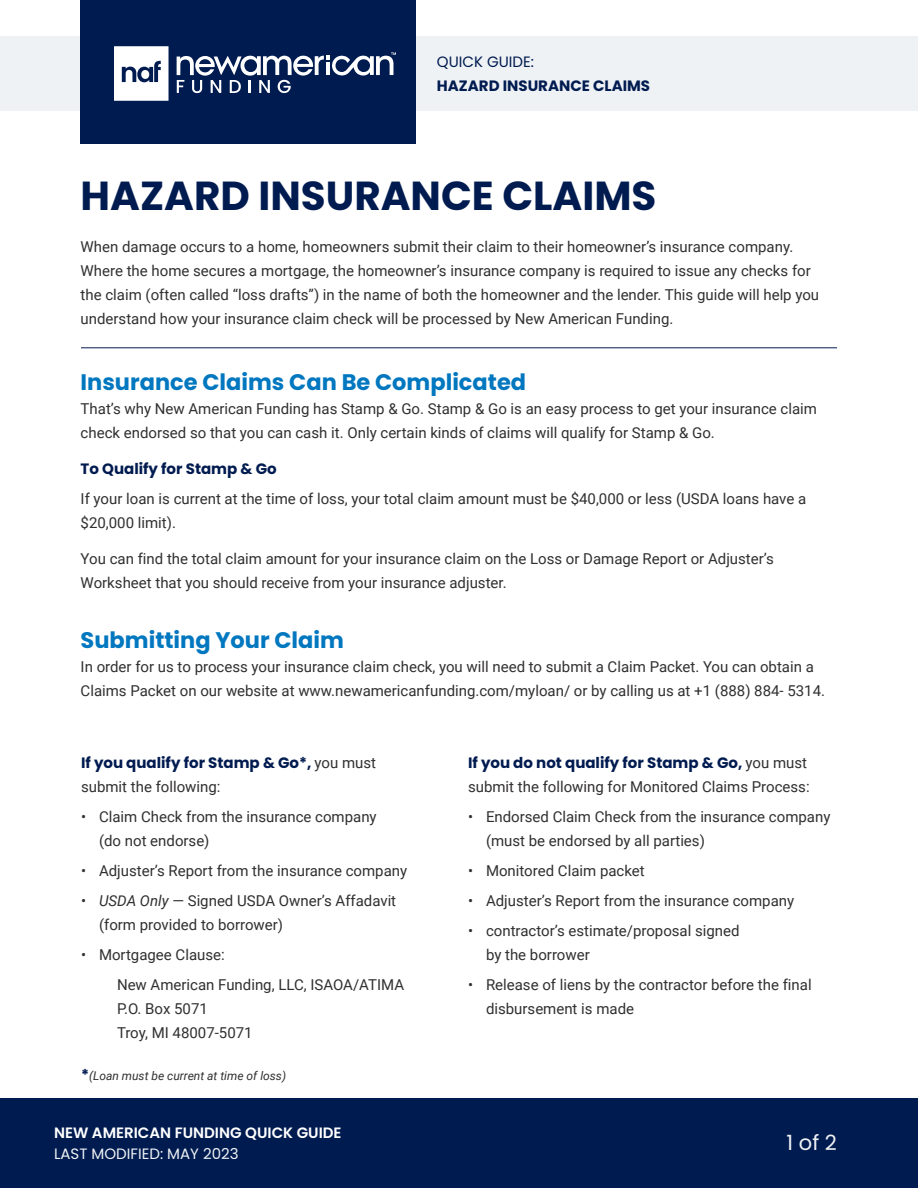
<style>
.page{position:relative;width:918px;height:1188px;background:#fff}
.page>*{position:absolute;margin:0;border:0;box-sizing:border-box;transform-origin:0 0}
.Document_Title_Heade{font:700 40.5px "Poppins";color:#001b50}
.Section_Header{font:700 22.5px "Poppins";color:#0077bf}
.t1{font:21px "Poppins";color:#eff2f5}
.Body_Copy_-_Normal{font:15px/24px "Roboto";color:#312f30}
.Section_Subheader{font:15px/24px "Roboto";color:#312f30}
.Section_Subheader-2{font:700 15px "Poppins";color:#001b50}
.t2{font:600 15px "Poppins";color:#fff}
.t3{font:15px "Poppins";color:#eff2f5}
.t4{font:15px "Poppins";color:#001b50}
.Section_Subheader-3{font:italic 12px "Roboto";color:#312f30}
.s1{font-family:"Poppins";font-weight:700;color:#001b50}
.s2{font-style:italic}
.s3{font-family:"Poppins";font-weight:700;font-style:normal;font-size:15px;color:#001b50}
</style>
<div class="page">
<div style="left:0;top:1098px;width:918px;height:90px;background:#001b50"></div>
<div style="left:0;top:36px;width:918px;height:75px;background:#eff2f5"></div>
<div style="left:81px;top:0;width:335px;height:144px;background:#001b50"></div>
<svg style="left:114px;top:46px;width:55px;height:55px;background:#d9dde5"></svg>
<div style="left:141px;top:70px;width:8px;height:9px;background:#fff;border-radius:50%"></div>
<svg style="left:177px;top:52px;width:219px;height:41px"></svg>
<hr style="left:81px;top:348px;width:756px;height:1px;background:#001b50">
<p class="t4" style="left:437px;top:53px;width:99px">QUICK GUIDE:</p>
<p class="Section_Subheader-2" style="left:437px;top:77px;width:215px">hazard insurance claims</p>
<p class="Document_Title_Heade" style="left:81px;top:172px;width:29px">HAZARD</p>
<p class="Document_Title_Heade" style="left:259px;top:172px;width:27px">INSURANCE</p>
<p class="Document_Title_Heade" style="left:502px;top:172px;width:27px">CLAIMS</p>
<p class="Body_Copy_-_Normal" style="left:81px;top:234px;width:740px">When damage occurs to a home, homeowners submit their claim to their homeowner’s insurance company.<br>Where the home secures a mortgage, the homeowner’s insurance company is required to issue any checks for the claim (often called “loss drafts”) in the name of both the homeowner and the lender. This guide will help you understand how your insurance claim check will be processed by New American Funding.</p>
<p class="Section_Header" style="left:81px;top:369px;width:447px">Insurance Claims Can Be Complicated</p>
<p class="Body_Copy_-_Normal" style="left:81px;top:396px;width:738px">That’s why New American Funding has Stamp &amp; Go. Stamp &amp; Go is an easy process to get your insurance claim check endorsed so that you can cash it. Only certain kinds of claims will qualify for Stamp &amp; Go.</p>
<p class="Section_Subheader-2" style="left:81px;top:460px;width:198px">To Qualify for Stamp &amp; Go</p>
<p class="Body_Copy_-_Normal" style="left:81px;top:486px;width:727px">If your loan is current at the time of loss, your total claim amount must be $40,000 or less (USDA loans have a $20,000 limit).</p>
<p class="Body_Copy_-_Normal" style="left:81px;top:546px;width:695px">You can find the total claim amount for your insurance claim on the Loss or Damage Report or Adjuster’s<br>Worksheet that you should receive from your insurance adjuster.</p>
<p class="Section_Header" style="left:81px;top:627px;width:265px">Submitting Your Claim</p>
<p class="Body_Copy_-_Normal" style="left:81px;top:654px;width:746px">In order for us to process your insurance claim check, you will need to submit a Claim Packet. You can obtain a<br>Claims Packet on our website at www.newamericanfunding.com/myloan/ or by calling us at +1 (888) 884- 5314.</p>
<p class="Section_Subheader" style="left:81px;top:750px;width:297px"><span class="s1">If you qualify for Stamp &amp; Go*,</span> you must submit the following:</p>
<p class="Body_Copy_-_Normal" style="left:99px;top:804px;width:279px;text-indent:-18px">• Claim Check from the insurance company (do not endorse)</p>
<p class="Body_Copy_-_Normal" style="left:81px;top:858px;width:328px">• Adjuster’s Report from the insurance company</p>
<p class="Body_Copy_-_Normal" style="left:99px;top:888px;width:299px;text-indent:-18px">• <span class="s2">USDA Only</span> — Signed USDA Owner’s Affadavit (form provided to borrower)</p>
<p class="Body_Copy_-_Normal" style="left:81px;top:942px;width:145px">• Mortgagee Clause:</p>
<p class="Body_Copy_-_Normal" style="left:117px;top:972px;width:289px">New American Funding, LLC, ISAOA/ATIMA<br>P.O. Box 5071<br>Troy, MI 48007-5071</p>
<p class="Section_Subheader-3" style="left:81px;top:1067px;width:207px"><span class="s3">*</span>(Loan must be current at time of loss)</p>
<p class="t2" style="left:54px;top:1124px;width:289px">NEW AMERICAN FUNDING QUICK GUIDE</p>
<p class="t3" style="left:54px;top:1145px;width:186px">LAST MODIFIED: May 2023</p>
<p class="Section_Subheader" style="left:468px;top:750px;width:343px"><span class="s1">If you do not qualify for Stamp &amp; Go,</span> you must submit the following for Monitored Claims Process:</p>
<p class="Body_Copy_-_Normal" style="left:486px;top:804px;width:346px;text-indent:-18px">• Endorsed Claim Check from the insurance company (must be endorsed by all parties)</p>
<p class="Body_Copy_-_Normal" style="left:468px;top:858px;width:178px">• Monitored Claim packet</p>
<p class="Body_Copy_-_Normal" style="left:468px;top:888px;width:328px">• Adjuster’s Report from the insurance company</p>
<p class="Body_Copy_-_Normal" style="left:486px;top:918px;width:255px;text-indent:-18px">• contractor’s estimate/proposal signed by the borrower</p>
<p class="Body_Copy_-_Normal" style="left:486px;top:972px;width:327px;text-indent:-18px">• Release of liens by the contractor before the final disbursement is made</p>
<h3 class="t1" style="left:787px;top:1130px;width:52px">1 of 2</h3>
</div>
